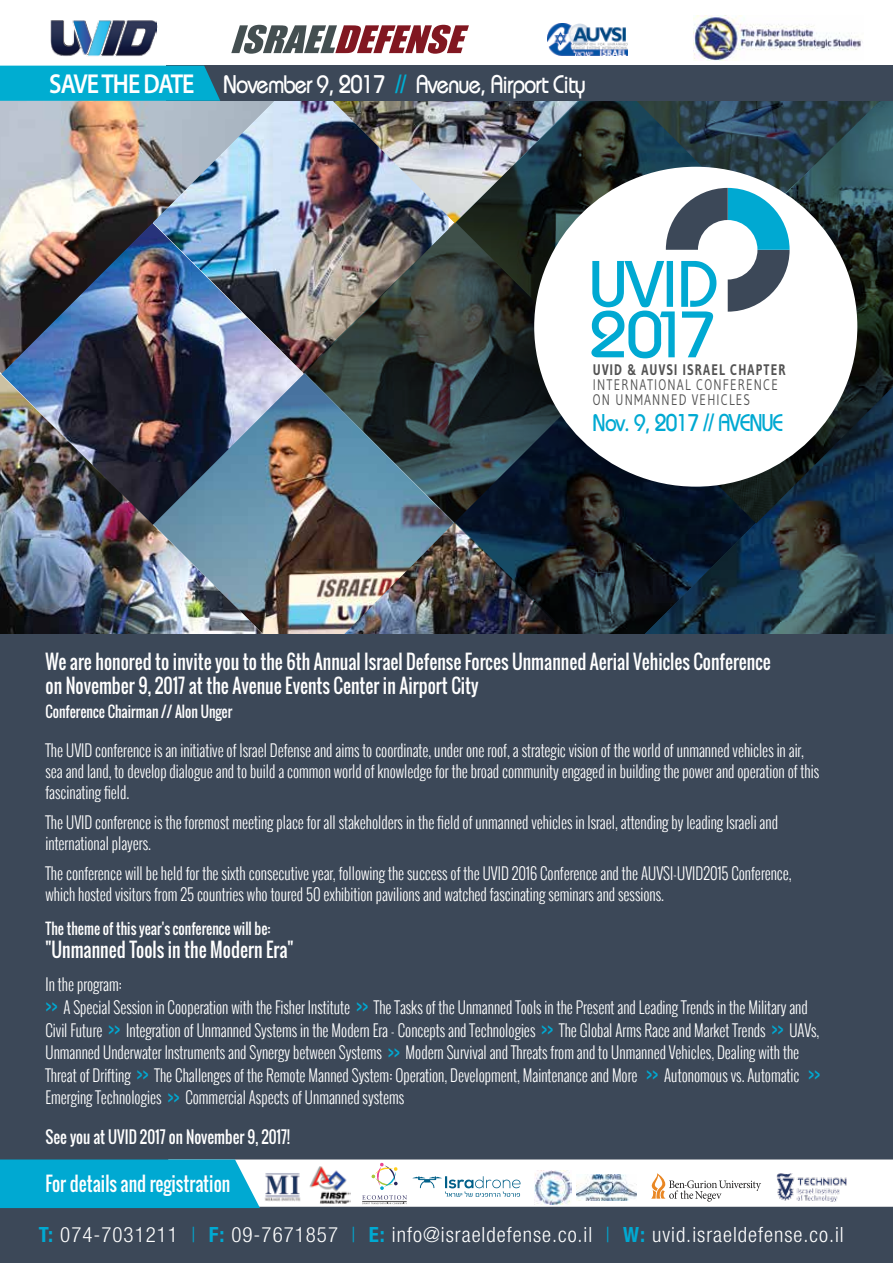
<style>
.page{position:relative;width:893px;height:1263px;background:#fff}
.page>*{position:absolute;margin:0;border:0;box-sizing:border-box;transform-origin:0 0}
.t1{font:65.4px/50.6px "Bauhaus";letter-spacing:-.01em;color:#00a9d2}
.t2{font:25.5px "Bauhaus";letter-spacing:-.04em;color:#fff;scale:.87 1}
.t3{font:24.15px "Bauhaus";letter-spacing:-.04em;color:#00a9d2;scale:.87 1}
.t4{font:300 condensed 21px "Helvetica Neue LT Std";letter-spacing:.045em;color:#fff}
.t5{font:19.5px/23.4px "Oswald";color:#fff;scale:.9 1}
.t6{font:300 16.5px/22.5px "Oswald";color:#fff;scale:.9 1}
.t7{font:16.5px "Oswald";color:#fff;scale:.9 1}
.t8{font:15.3px/15.3px "Gudea";letter-spacing:.095em;color:#535353;scale:.79 1}
.t9{font:700 15.3px "Gudea";letter-spacing:.095em;color:#535353;scale:.79 1}
.t10{font:15px "Oswald";color:#fff;scale:.9 1}
.s1{font-family:"Myriad Pro";font-weight:600;font-size:27.45px}
.s2{color:#00add1}
.s3{font-weight:400;color:#00a9d2}
.s4{font-weight:700;color:#00a9d2}
.s5{color:#00a9d2}
</style>
<div class="page">
<img style="left:0;top:101px;width:153px;height:272px">
<img style="left:275px;top:525px;width:21px;height:110px">
<img style="left:1px;top:223px;width:302px;height:302px">
<img style="left:0;top:374px;width:275px;height:261px">
<img style="left:153px;top:101px;width:150px;height:273px">
<img style="left:303px;top:101px;width:590px;height:534px">
<div style="left:0;top:635px;width:893px;height:628px;background:#3c4858"></div>
<div style="left:166px;top:66px;width:727px;height:35px;background:#3c4858"></div>
<div style="left:0;top:66px;width:220px;height:35px;background:#00add1"></div>
<svg style="left:441px;top:139px;width:413px;height:409px;background:#1b262a"></svg>
<div style="left:534px;top:167px;width:323px;height:320px;background:#fff;border-radius:50%"></div>
<svg style="left:0;top:1159px;width:893px;height:49px;background:#a5d5e2"></svg>
<svg style="left:231px;top:25px;width:238px;height:29px"></svg>
<img style="left:50px;top:20px;width:107px;height:37px">
<img style="left:547px;top:23px;width:80px;height:32px">
<img style="left:694px;top:15px;width:169px;height:46px">
<svg style="left:666px;top:188px;width:124px;height:124px"></svg>
<h2 class="t2" style="left:49px;top:68px;width:618px"><span class="s1">SAVE THE DATE</span> November 9, 2017 <span class="s2">//</span> Avenue, Airport City</h2>
<h1 class="t1" style="left:590px;top:258px;width:130px">UVID<br>2017</h1>
<p class="t9" style="left:593px;top:360px;width:245px">UVID &amp; AUVSI ISRAEL CHAPTER</p>
<p class="t8" style="left:593px;top:377px;width:236px">INTERNATIONAL CONFERENCE<br>ON UNMANNED VEHICLES</p>
<h3 class="t3" style="left:593px;top:408px;width:220px">Nov. 9, 2017 // AVENUE</h3>
<p class="t5" style="left:45px;top:650px;width:807px">We are honored to invite you to the 6th Annual Israel Defense Forces Unmanned Aerial Vehicles Conference on November 9, 2017 at the Avenue Events Center in Airport City</p>
<p class="t10" style="left:45px;top:700px;width:209px">Conference Chairman // Alon Unger</p>
<p class="t6" style="left:45px;top:739px;width:861px;line-height:21px">The UVID conference is an initiative of Israel Defense and aims to coordinate, under one roof, a strategic vision of the world of unmanned vehicles in air, sea and land, to develop dialogue and to build a common world of knowledge for the broad community engaged in building the power and operation of this fascinating field.</p>
<p class="t6" style="left:45px;top:811px;width:815px;line-height:21px">The UVID conference is the foremost meeting place for all stakeholders in the field of unmanned vehicles in Israel, attending by leading Israeli and international players.</p>
<p class="t6" style="left:45px;top:862px;width:831px;line-height:21px">The conference will be held for the sixth consecutive year, following the success of the UVID 2016 Conference and the AUVSI-UVID2015 Conference, which hosted visitors from 25 countries who toured 50 exhibition pavilions and watched fascinating seminars and sessions.</p>
<p class="t10" style="left:45px;top:917px;width:251px">The theme of this year's conference will be:</p>
<p class="t5" style="left:45px;top:938px;width:277px">"Unmanned Tools in the Modern Era"</p>
<p class="t6" style="left:45px;top:973px;width:862px">In the program:<br><span class="s3">&gt;&gt;</span> A Special Session in Cooperation with the Fisher Institute <span class="s3">&gt;&gt;</span> The Tasks of the Unmanned Tools in the Present and Leading Trends in the Military and Civil Future <span class="s3">&gt;&gt;</span> Integration of Unmanned Systems in the Modern Era - Concepts and Technologies <span class="s3">&gt;&gt;</span> The Global Arms Race and Market Trends <span class="s3">&gt;&gt;</span> UAVs, Unmanned Underwater Instruments and Synergy between Systems <span class="s3">&gt;&gt;</span> Modern Survival and Threats from and to Unmanned Vehicles, Dealing with the Threat of Drifting <span class="s3">&gt;&gt;</span> The Challenges of the Remote Manned System: Operation, Development, Maintenance and More <span class="s3">&gt;&gt;</span> Autonomous vs. Automatic <span class="s3">&gt;&gt; </span>Emerging Technologies <span class="s3">&gt;&gt;</span> Commercial Aspects of Unmanned systems</p>
<p class="t7" style="left:45px;top:1124px;width:273px">See you at UVID 2017 on November 9, 2017!</p>
<p class="t5" style="left:45px;top:1172px;width:207px">For details and registration</p>
<p class="t4" style="left:39px;top:1222px;width:806px"><span class="s4">T:</span> 074-7031211 <span class="s5">|</span> <span class="s4">F:</span> 09-7671857 <span class="s5">|</span> <span class="s4">E:</span> info@israeldefense.co.il <span class="s5">|</span> <span class="s4">W:</span> uvid.israeldefense.co.il</p>
</div>
